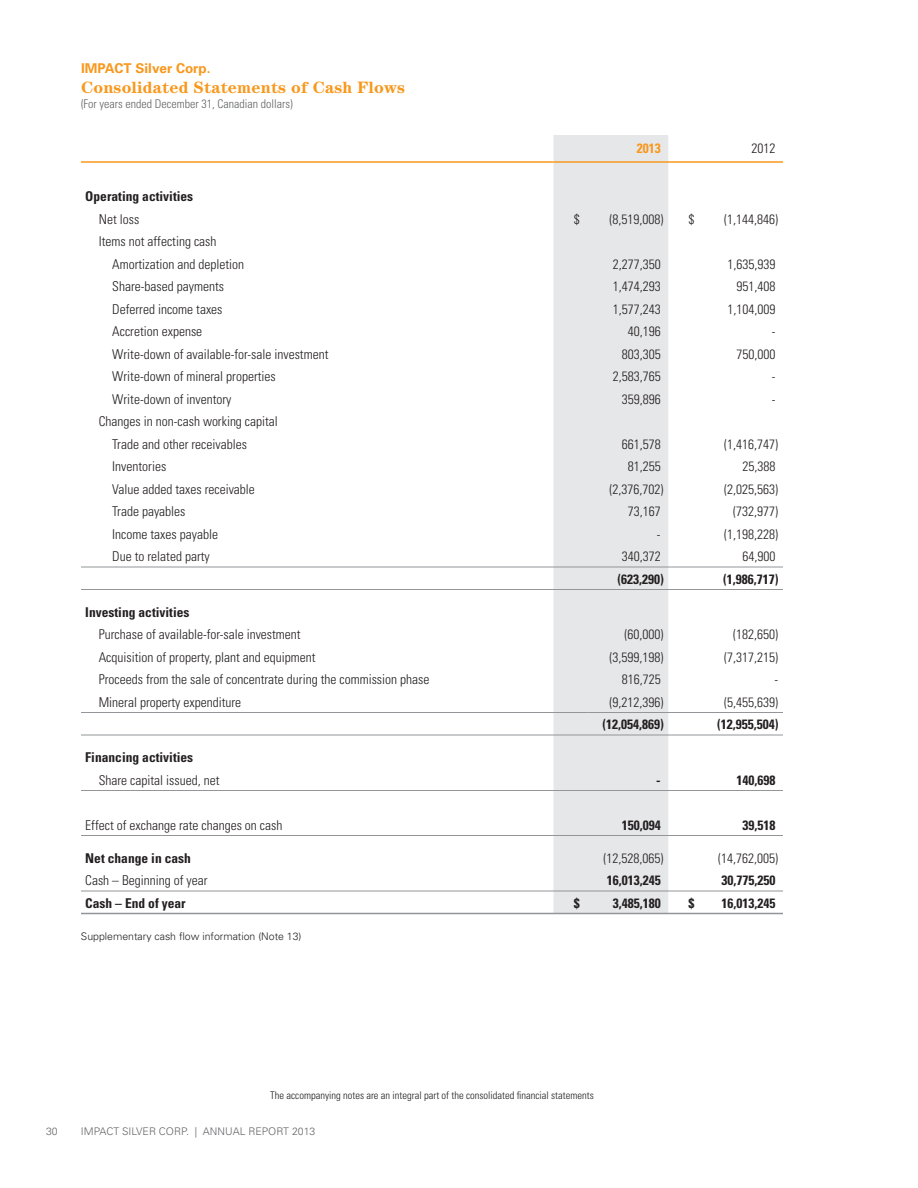
<style>
.page{position:relative;width:918px;height:1188px;background:#fff}
.page>*{position:absolute;margin:0;border:0;box-sizing:border-box;transform-origin:0 0}
.t1{font:700 16.5px "Century Std";letter-spacing:.01em;color:#f8981d}
.t2{font:300 condensed 13.5px/22.5px "Univers";color:#231f20}
.t3{font:700 condensed 13.5px "Univers";color:#231f20}
.t4{font:700 13.5px "Univers";color:#f8981d}
.t5{font:700 condensed 13.5px "Univers";color:#f8981d}
.t6{font:300 condensed 12px "Univers";color:#636466}
.t7{font:300 condensed 10.5px "Univers";color:#231f20}
.t8{font:300 10.5px "Univers";color:#231f20}
.t9{font:300 10.5px "Univers";color:#636466}
</style>
<div class="page">
<div style="left:554px;top:135px;width:114px;height:778px;background:#e6e7e8"></div>
<hr style="left:554px;top:161px;width:229px;height:2px;background:#f8981d">
<hr style="left:81px;top:567px;width:702px;height:1px;background:#939598">
<hr style="left:81px;top:589px;width:702px;height:1px;background:#939598">
<hr style="left:587px;top:712px;width:196px;height:1px;background:#939598">
<hr style="left:81px;top:735px;width:702px;height:1px;background:#939598">
<hr style="left:81px;top:790px;width:702px;height:1px;background:#939598">
<hr style="left:81px;top:835px;width:702px;height:1px;background:#939598">
<hr style="left:81px;top:891px;width:473px;height:1px;background:#939598">
<hr style="left:81px;top:712px;width:506px;height:1px;background:#939598">
<hr style="left:554px;top:891px;width:229px;height:1px;background:#939598">
<hr style="left:81px;top:913px;width:702px;height:1px;background:#939598">
<hr style="left:81px;top:161px;width:473px;height:2px;background:#f8981d">
<p class="t4" style="left:81px;top:64px;width:131px">IMPACT Silver Corp.</p>
<p class="t1" style="left:81px;top:81px;width:326px">Consolidated Statements of Cash Flows</p>
<p class="t6" style="left:81px;top:99px;width:213px">(For years ended December 31, Canadian dollars)</p>
<p class="t5" style="left:637px;top:143px;width:25px">2013</p>
<p class="t2" style="left:751px;top:138px;width:25px">2012</p>
<p class="t3" style="left:85px;top:191px;width:109px">Operating activities</p>
<p class="t2" style="left:99px;top:209px;width:42px">Net loss</p>
<p class="t2" style="left:574px;top:209px;width:7px">$</p>
<p class="t2" style="left:609px;top:209px;width:55px">(8,519,008)</p>
<p class="t2" style="left:688px;top:209px;width:7px">$</p>
<p class="t2" style="left:724px;top:209px;width:55px">(1,144,846)</p>
<p class="t2" style="left:112px;top:231px;width:133px;text-indent:-14px">Items not affecting cash<br>Amortization and depletion</p>
<p class="t2" style="left:613px;top:254px;width:49px">2,277,350</p>
<p class="t2" style="left:727px;top:254px;width:49px">1,635,939</p>
<p class="t2" style="left:112px;top:276px;width:113px">Share-based payments</p>
<p class="t2" style="left:613px;top:276px;width:49px">1,474,293</p>
<p class="t2" style="left:736px;top:276px;width:40px">951,408</p>
<p class="t2" style="left:112px;top:299px;width:112px">Deferred income taxes</p>
<p class="t2" style="left:613px;top:299px;width:49px">1,577,243</p>
<p class="t2" style="left:727px;top:299px;width:49px">1,104,009</p>
<p class="t2" style="left:112px;top:321px;width:91px">Accretion expense</p>
<p class="t2" style="left:628px;top:321px;width:34px">40,196</p>
<p class="t2" style="left:772px;top:321px;width:5px">-</p>
<p class="t2" style="left:112px;top:344px;width:218px">Write-down of available-for-sale investment</p>
<p class="t2" style="left:622px;top:344px;width:40px">803,305</p>
<p class="t2" style="left:736px;top:344px;width:40px">750,000</p>
<p class="t2" style="left:112px;top:366px;width:165px">Write-down of mineral properties</p>
<p class="t2" style="left:613px;top:366px;width:49px">2,583,765</p>
<p class="t2" style="left:772px;top:366px;width:5px">-</p>
<p class="t2" style="left:112px;top:389px;width:121px">Write-down of inventory</p>
<p class="t2" style="left:622px;top:389px;width:40px">359,896</p>
<p class="t2" style="left:772px;top:389px;width:5px">-</p>
<p class="t2" style="left:112px;top:411px;width:167px;text-indent:-14px">Changes in non-cash working capital<br>Trade and other receivables</p>
<p class="t2" style="left:622px;top:434px;width:40px">661,578</p>
<p class="t2" style="left:724px;top:434px;width:55px">(1,416,747)</p>
<p class="t2" style="left:112px;top:456px;width:55px">Inventories</p>
<p class="t2" style="left:628px;top:456px;width:34px">81,255</p>
<p class="t2" style="left:742px;top:456px;width:34px">25,388</p>
<p class="t2" style="left:112px;top:479px;width:144px">Value added taxes receivable</p>
<p class="t2" style="left:609px;top:479px;width:55px">(2,376,702)</p>
<p class="t2" style="left:724px;top:479px;width:55px">(2,025,563)</p>
<p class="t2" style="left:112px;top:501px;width:75px">Trade payables</p>
<p class="t2" style="left:628px;top:501px;width:34px">73,167</p>
<p class="t2" style="left:733px;top:501px;width:46px">(732,977)</p>
<p class="t2" style="left:112px;top:524px;width:107px">Income taxes payable</p>
<p class="t2" style="left:657px;top:524px;width:5px">-</p>
<p class="t2" style="left:724px;top:524px;width:55px">(1,198,228)</p>
<p class="t2" style="left:112px;top:546px;width:99px">Due to related party</p>
<p class="t2" style="left:622px;top:546px;width:40px">340,372</p>
<p class="t2" style="left:742px;top:546px;width:34px">64,900</p>
<p class="t3" style="left:617px;top:574px;width:48px">(623,290)</p>
<p class="t3" style="left:723px;top:574px;width:57px">(1,986,717)</p>
<p class="t3" style="left:85px;top:607px;width:106px">Investing activities</p>
<p class="t2" style="left:99px;top:624px;width:203px">Purchase of available-for-sale investment</p>
<p class="t2" style="left:624px;top:624px;width:40px">(60,000)</p>
<p class="t2" style="left:733px;top:624px;width:46px">(182,650)</p>
<p class="t2" style="left:99px;top:647px;width:218px">Acquisition of property, plant and equipment</p>
<p class="t2" style="left:609px;top:647px;width:55px">(3,599,198)</p>
<p class="t2" style="left:724px;top:647px;width:55px">(7,317,215)</p>
<p class="t2" style="left:99px;top:669px;width:332px">Proceeds from the sale of concentrate during the commission phase</p>
<p class="t2" style="left:622px;top:669px;width:40px">816,725</p>
<p class="t2" style="left:774px;top:669px;width:5px">-</p>
<p class="t2" style="left:99px;top:692px;width:144px">Mineral property expenditure</p>
<p class="t2" style="left:609px;top:692px;width:55px">(9,212,396)</p>
<p class="t2" style="left:724px;top:692px;width:55px">(5,455,639)</p>
<p class="t3" style="left:602px;top:719px;width:63px">(12,054,869)</p>
<p class="t3" style="left:717px;top:719px;width:63px">(12,955,504)</p>
<p class="t3" style="left:85px;top:752px;width:109px">Financing activities</p>
<p class="t2" style="left:99px;top:770px;width:122px">Share capital issued, net</p>
<p class="t3" style="left:656px;top:775px;width:6px">-</p>
<p class="t3" style="left:736px;top:775px;width:40px">140,698</p>
<p class="t2" style="left:85px;top:815px;width:199px">Effect of exchange rate changes on cash</p>
<p class="t3" style="left:622px;top:820px;width:40px">150,094</p>
<p class="t3" style="left:742px;top:820px;width:34px">39,518</p>
<p class="t3" style="left:85px;top:853px;width:107px">Net change in cash</p>
<p class="t2" style="left:603px;top:848px;width:61px">(12,528,065)</p>
<p class="t2" style="left:718px;top:848px;width:61px">(14,762,005)</p>
<p class="t2" style="left:85px;top:870px;width:124px">Cash – Beginning of year</p>
<p class="t3" style="left:607px;top:875px;width:55px">16,013,245</p>
<p class="t3" style="left:721px;top:875px;width:55px">30,775,250</p>
<p class="t3" style="left:85px;top:898px;width:102px">Cash – End of year</p>
<p class="t3" style="left:574px;top:898px;width:7px">$</p>
<p class="t3" style="left:613px;top:898px;width:49px">3,485,180</p>
<p class="t3" style="left:688px;top:898px;width:7px">$</p>
<p class="t3" style="left:722px;top:898px;width:55px">16,013,245</p>
<p class="t8" style="left:81px;top:932px;width:222px">Supplementary cash flow information (Note 13)</p>
<p class="t7" style="left:270px;top:1092px;width:325px">The accompanying notes are an integral part of the consolidated financial statements</p>
<p class="t9" style="left:46px;top:1127px;width:13px">30</p>
<p class="t9" style="left:81px;top:1127px;width:236px">IMPACT SILVER CORP. | ANNUAL REPORT 2013</p>
</div>
